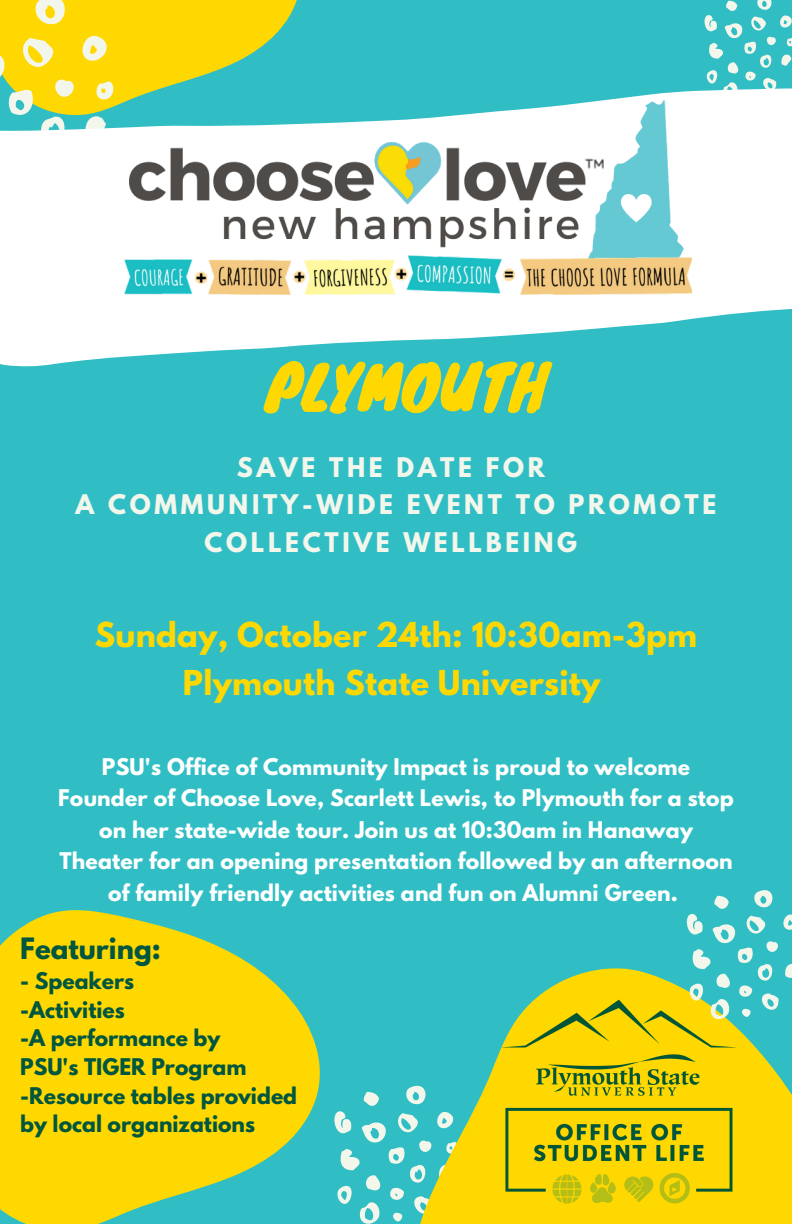
<style>
.page{position:relative;width:792px;height:1224px;background:#30bec4}
.page>*{position:absolute;margin:0;border:0;box-sizing:border-box;transform-origin:0 0}
.t1{font:60px "Knewave";color:#ffd801}
.t2{font:700 30.4px "League Spartan";letter-spacing:.01em;color:#ffd801}
.t3{font:700 26px "League Spartan";color:#00563e}
.t4{font:700 24px/37.6px "League Spartan";letter-spacing:.15em;color:#f3f6eb;text-align:center}
.t5{font:700 20.4px/31.6px "League Spartan";letter-spacing:.01em;color:#fff;text-align:center}
.t6{font:700 20.4px "League Spartan";color:#00563e}
</style>
<div class="page">
<svg style="left:0;top:0;width:297px;height:88px;fill:#ffd801"></svg>
<svg style="left:34px;top:0;width:35px;height:26px"></svg>
<svg style="left:0;top:35px;width:114px;height:53px;background:#f9dd31"></svg>
<svg style="left:0;top:910px;width:320px;height:314px;fill:#ffd801"></svg>
<svg style="left:334px;top:1088px;width:75px;height:136px"></svg>
<svg style="left:409px;top:968px;width:383px;height:256px;fill:#ffd801"></svg>
<svg style="left:686px;top:890px;width:106px;height:129px"></svg>
<svg style="left:704px;top:0;width:88px;height:88px"></svg>
<svg style="left:0;top:88px;width:792px;height:279px;fill:#fff"></svg>
<img style="left:125px;top:98px;width:567px;height:210px">
<img style="left:501px;top:999px;width:243px;height:204px">
<p class="t1" style="left:265px;top:338px;width:282px">PLYMOUTH</p>
<p class="t4" style="left:237px;top:451px;width:310px">SAVE THE DATE FOR</p>
<p class="t4" style="left:76px;top:489px;width:642px">A COMMUNITY-WIDE EVENT TO PROMOTE<br>COLLECTIVE WELLBEING</p>
<p class="t2" style="left:95px;top:620px;width:604px">Sunday, October 24th: 10:30am-3pm</p>
<p class="t2" style="left:183px;top:668px;width:419px">Plymouth State University</p>
<p class="t5" style="left:58px;top:753px;width:677px">PSU's Office of Community Impact is proud to welcome Founder of Choose Love, Scarlett Lewis, to Plymouth for a stop on her state-wide tour. Join us at 10:30am in Hanaway Theater for an opening presentation followed by an afternoon of family friendly activities and fun on Alumni Green.</p>
<p class="t3" style="left:20px;top:936px;width:142px">Featuring:</p>
<p class="t6" style="left:20px;top:971px;width:115px">- Speakers</p>
<p class="t6" style="left:20px;top:1000px;width:106px">-Activities</p>
<p class="t6" style="left:20px;top:1028px;width:202px">-A performance by</p>
<p class="t6" style="left:20px;top:1057px;width:228px">PSU's TIGER Program</p>
<p class="t6" style="left:20px;top:1085px;width:278px">-Resource tables provided</p>
<p class="t6" style="left:20px;top:1114px;width:236px">by local organizations</p>
</div>
